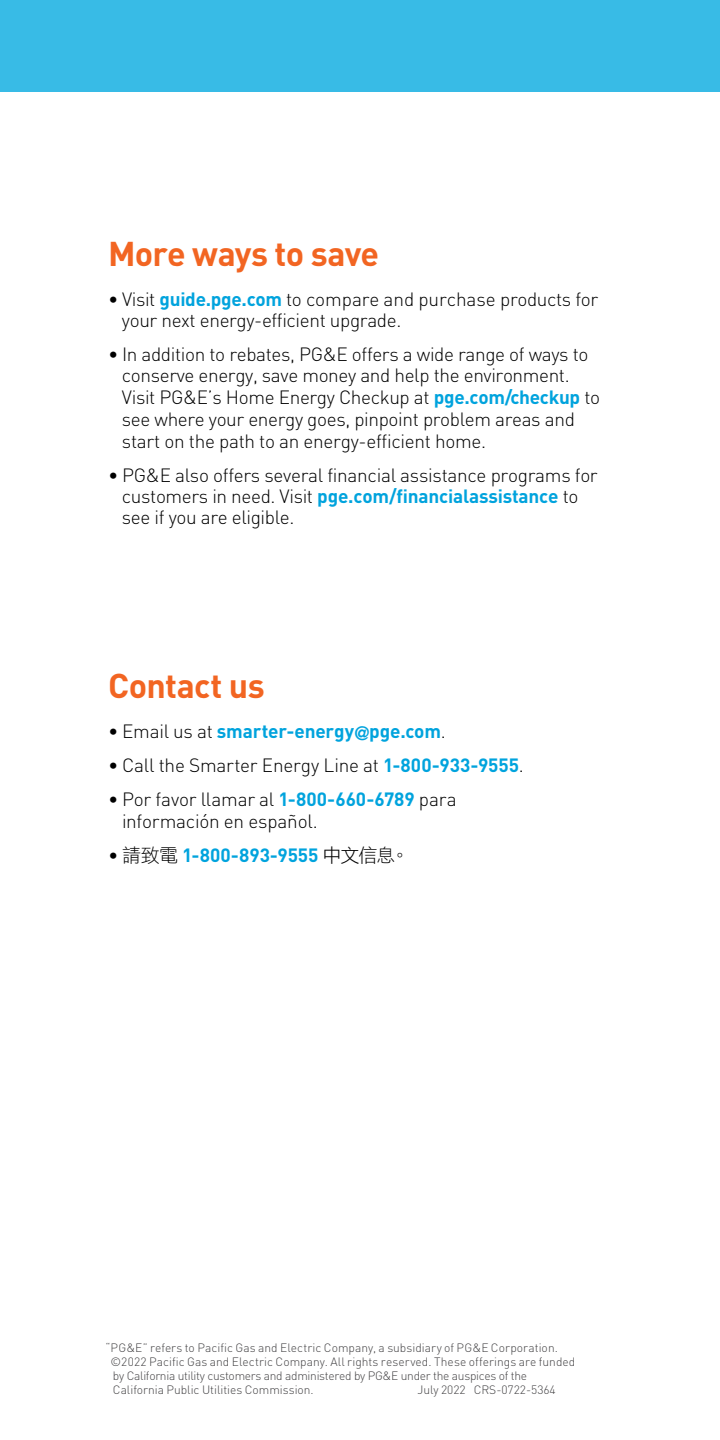
<style>
.page{position:relative;width:720px;height:1440px;background:#fff}
.page>*{position:absolute;margin:0;border:0;box-sizing:border-box;transform-origin:0 0}
.t1{font:700 34px "DIN Pro";letter-spacing:-.02em;color:#f26522}
.t2{font:300 19px/21.6px "DIN Pro";letter-spacing:-.02em;color:#000}
.t3{font:700 19px "DIN Pro";letter-spacing:-.01em;color:#00a3dd}
.t4{font:300 12px/14px "DIN Pro";color:#414042}
.s1{font-weight:700;color:#00a3dd}
.s2{font-weight:300;color:#000}
.s3{font-family:"Helvetica Neue LT Pro"}
.s4{font-family:"DF Hei HK W3";font-weight:400;color:#000}
</style>
<div class="page">
<div style="left:0;top:0;width:720px;height:92px;background:#38bbe6"></div>
<h1 class="t1" style="left:108px;top:225px;width:273px">More ways to save</h1>
<p class="t2" style="left:122px;top:287px;width:478px;line-height:20.8px;text-indent:-14px">• Visit <span class="s1">guide.pge.com</span> to compare and purchase products for your next energy-efficient upgrade.</p>
<p class="t2" style="left:122px;top:341px;width:480px;text-indent:-14px">• In addition to rebates, PG&amp;E offers a wide range of ways to conserve energy, save money and help the environment.<br>Visit PG&amp;E’s Home Energy Checkup at <span class="s1">pge.com/checkup</span> to see where your energy goes, pinpoint problem areas and start on the path to an energy-efficient home.</p>
<p class="t2" style="left:122px;top:462px;width:477px;text-indent:-14px">• PG&amp;E also offers several financial assistance programs for customers in need. Visit <span class="s1">pge.com/financialassistance</span> to see if you are eligible.</p>
<h1 class="t1" style="left:108px;top:657px;width:158px">Contact us</h1>
<p class="t3" style="left:108px;top:715px;width:339px"><span class="s2">• Email us at</span> smarter-energy<span class="s3">@</span>pge.com<span class="s2">.</span></p>
<p class="t2" style="left:108px;top:753px;width:417px">• Call the Smarter Energy Line at <span class="s1">1-800-933-9555</span>.</p>
<p class="t2" style="left:122px;top:786px;width:336px;text-indent:-14px">• Por favor llamar al <span class="s1">1-800-660-6789</span> para información en español.</p>
<p class="t3" style="left:108px;top:839px;width:303px"><span class="s2">•</span> <span class="s4">請致電</span> 1-800-893-9555 <span class="s4">中文信息。</span></p>
<p class="t4" style="left:111px;top:1340px;width:466px;text-indent:-5px">“PG&amp;E” refers to Pacific Gas and Electric Company, a subsidiary of PG&amp;E Corporation. ©2022 Pacific Gas and Electric Company. All rights reserved. These offerings are funded by California utility customers and administered by PG&amp;E under the auspices of the California Public Utilities Commission.</p>
<p class="t4" style="left:417px;top:1382px;width:140px">July 2022 CRS-0722-5364</p>
</div>
